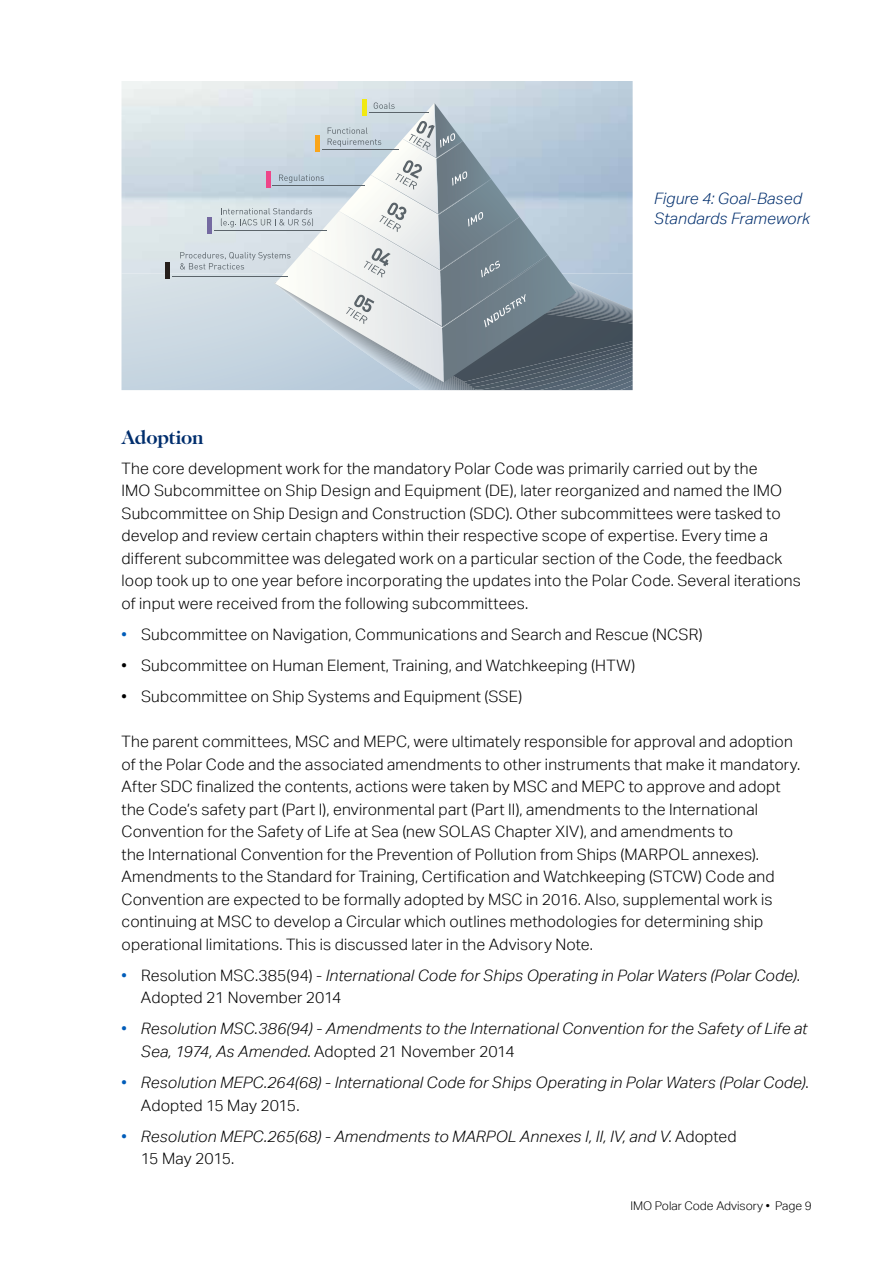
<style>
.page{position:relative;width:893px;height:1263px;background:#fff}
.page>*{position:absolute;margin:0;border:0;box-sizing:border-box;transform-origin:0 0}
.t1{font:700 19.5px "Caslon Two Twenty Four";letter-spacing:-.01em;color:#002e6d}
.t2{font:300 15.75px/22.5px "Aktiv Grotesk";letter-spacing:.01em;color:#000}
.t3{font:italic 300 15.75px/22.5px "Aktiv Grotesk";letter-spacing:.01em;color:#000}
.t4{font:italic 300 15.75px/19.5px "Aktiv Grotesk";letter-spacing:.01em;color:#002e6d}
.t5{font:300 12px "Aktiv Grotesk";color:#000}
.s1{color:#005cb9}
.s2{font-style:normal;color:#005cb9}
.s3{font-style:normal}
</style>
<div class="page">
<svg style="left:122px;top:273px;width:58px;height:117px;background:#cddae3"></svg>
<img style="left:122px;top:81px;width:511px;height:192px">
<hr style="left:172px;top:276px;width:115px;height:1px;background:#5b646a">
<hr style="left:362px;top:99px;width:4px;height:16px;background:#f1e912">
<div style="left:165px;top:262px;width:5px;height:16px;background:#261f1c"></div>
<svg style="left:180px;top:102px;width:453px;height:288px;background:#b3bfc8"></svg>
<p class="t4" style="left:654px;top:189px;width:157px">Figure 4: Goal-Based<br>Standards Framework</p>
<p class="t1" style="left:122px;top:426px;width:84px">Adoption</p>
<p class="t2" style="left:122px;top:457px;width:681px">The core development work for the mandatory Polar Code was primarily carried out by the<br>IMO Subcommittee on Ship Design and Equipment (DE), later reorganized and named the IMO Subcommittee on Ship Design and Construction (SDC). Other subcommittees were tasked to develop and review certain chapters within their respective scope of expertise. Every time a different subcommittee was delegated work on a particular section of the Code, the feedback loop took up to one year before incorporating the updates into the Polar Code. Several iterations of input were received from the following subcommittees.</p>
<p class="t2" style="left:122px;top:623px;width:583px"><span class="s1">•</span> Subcommittee on Navigation, Communications and Search and Rescue (NCSR)</p>
<p class="t2" style="left:122px;top:654px;width:515px">• Subcommittee on Human Element, Training, and Watchkeeping (HTW)</p>
<p class="t2" style="left:122px;top:685px;width:402px">• Subcommittee on Ship Systems and Equipment (SSE)</p>
<p class="t2" style="left:122px;top:730px;width:680px">The parent committees, MSC and MEPC, were ultimately responsible for approval and adoption of the Polar Code and the associated amendments to other instruments that make it mandatory.<br>After SDC finalized the contents, actions were taken by MSC and MEPC to approve and adopt the Code’s safety part (Part I), environmental part (Part II), amendments to the International Convention for the Safety of Life at Sea (new SOLAS Chapter XIV), and amendments to<br>the International Convention for the Prevention of Pollution from Ships (MARPOL annexes).<br>Amendments to the Standard for Training, Certification and Watchkeeping (STCW) Code and Convention are expected to be formally adopted by MSC in 2016. Also, supplemental work is continuing at MSC to develop a Circular which outlines methodologies for determining ship operational limitations. This is discussed later in the Advisory Note.</p>
<p class="t3" style="left:141px;top:964px;width:660px;text-indent:-19px"><span class="s2">•</span> <span class="s3">Resolution MSC.385(94) -</span> International Code for Ships Operating in Polar Waters (Polar Code)<span class="s3">.<br>Adopted 21 November 2014</span></p>
<p class="t3" style="left:141px;top:1018px;width:668px;text-indent:-19px"><span class="s2">•</span> Resolution MSC.386(94) - Amendments to the International Convention for the Safety of Life at<br>Sea, 1974, As Amended<span class="s3">. Adopted 21 November 2014</span></p>
<p class="t3" style="left:141px;top:1071px;width:669px;text-indent:-19px"><span class="s2">•</span> Resolution MEPC.264(68) - International Code for Ships Operating in Polar Waters (Polar Code)<span class="s3">.<br>Adopted 15 May 2015.</span></p>
<p class="t3" style="left:141px;top:1125px;width:597px;text-indent:-19px"><span class="s2">•</span> Resolution MEPC.265(68) - Amendments to MARPOL Annexes I, II, IV, and V<span class="s3">. Adopted<br>15 May 2015.</span></p>
<p class="t5" style="left:630px;top:1199px;width:183px">IMO Polar Code Advisory • Page 9</p>
</div>
